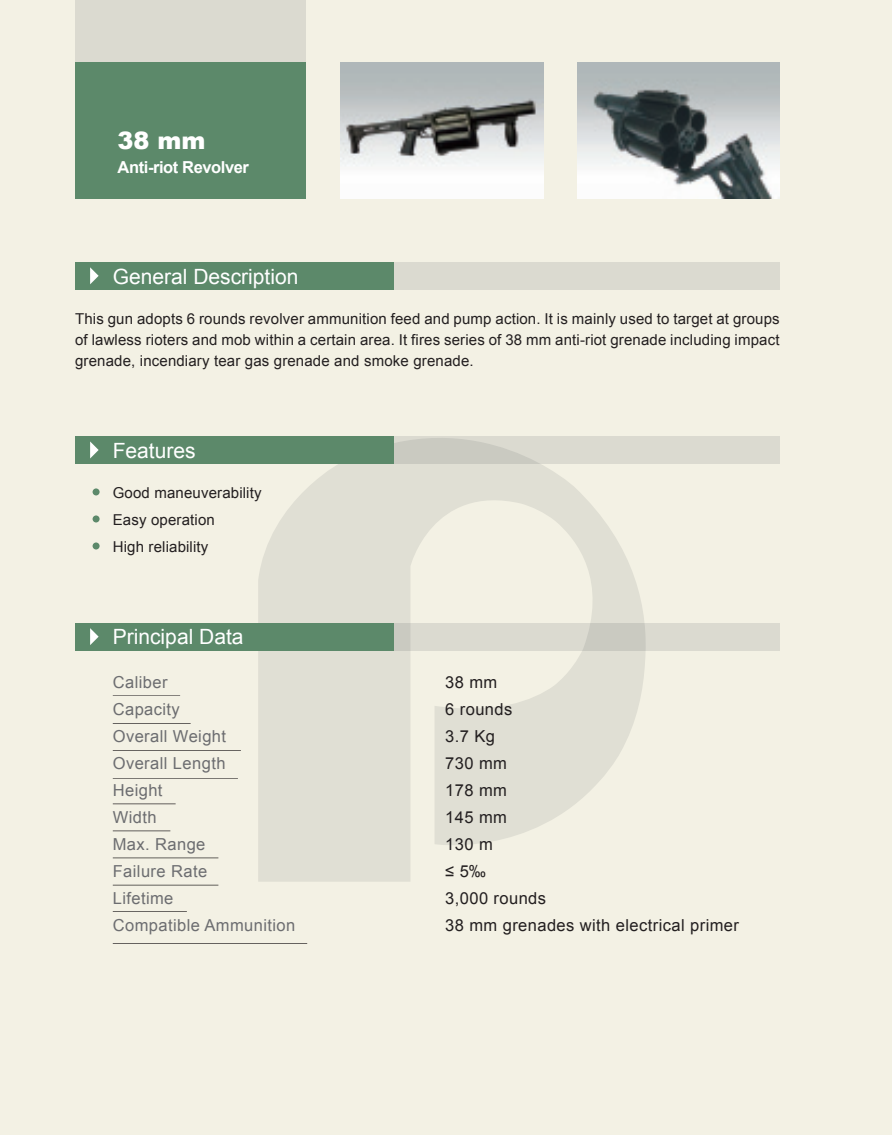
<style>
.page{position:relative;width:892px;height:1135px;background:#fff}
.page>*{position:absolute;margin:0;border:0;box-sizing:border-box;transform-origin:0 0}
.t1{font:900 24px "Arial";color:#fff}
.t2{font:21px "Arial";color:#fff}
.t3{font:16.5px/27px "Arial";letter-spacing:.025em;color:#6c6d70}
.t4{font:16.5px/27px "Arial";letter-spacing:.025em;color:#231f20}
.t5{font:700 16.5px "Arial";letter-spacing:-.025em;color:#fff}
.t6{font:15px/21px "Arial";letter-spacing:.01em;color:#231f20;text-align:justify}
</style>
<div class="page">
<div style="left:0;top:0;width:891px;height:1134px;background:#f3f1e4"></div>
<svg style="left:258px;top:463px;width:387px;height:418px;fill:#e0dfd4"></svg>
<div style="left:75px;top:0;width:230px;height:104px;background:#dbdad0"></div>
<div style="left:75px;top:62px;width:230px;height:136px;background:#5c896a"></div>
<svg style="left:394px;top:623px;width:385px;height:27px;fill:#dbdad0"></svg>
<div style="left:75px;top:623px;width:319px;height:27px;background:#5c896a"></div>
<svg style="left:90px;top:628px;width:9px;height:17px"></svg>
<div style="left:276px;top:262px;width:503px;height:27px;background:#dbdad0"></div>
<div style="left:75px;top:262px;width:319px;height:27px;background:#5c896a"></div>
<svg style="left:90px;top:267px;width:9px;height:17px"></svg>
<svg style="left:394px;top:436px;width:385px;height:27px;fill:#dbdad0"></svg>
<div style="left:75px;top:436px;width:319px;height:27px;background:#5c896a"></div>
<svg style="left:90px;top:441px;width:9px;height:17px"></svg>
<hr style="left:113px;top:695px;width:67px;height:1px;background:#231f20">
<hr style="left:113px;top:723px;width:78px;height:1px;background:#231f20">
<hr style="left:113px;top:777px;width:125px;height:1px;background:#231f20">
<hr style="left:113px;top:750px;width:128px;height:1px;background:#231f20">
<hr style="left:113px;top:803px;width:63px;height:1px;background:#231f20">
<hr style="left:113px;top:830px;width:57px;height:1px;background:#231f20">
<hr style="left:113px;top:857px;width:105px;height:1px;background:#231f20">
<hr style="left:113px;top:884px;width:105px;height:1px;background:#231f20">
<hr style="left:113px;top:910px;width:74px;height:1px;background:#231f20">
<hr style="left:113px;top:942px;width:194px;height:1px;background:#231f20">
<div style="left:93px;top:488px;width:7px;height:7px;background:#5c896a;border-radius:50%"></div>
<div style="left:93px;top:515px;width:7px;height:7px;background:#5c896a;border-radius:50%"></div>
<div style="left:93px;top:542px;width:7px;height:7px;background:#5c896a;border-radius:50%"></div>
<img style="left:341px;top:62px;width:202px;height:136px">
<img style="left:577px;top:62px;width:202px;height:136px">
<p class="t1" style="left:118px;top:123px;width:90px">38 mm</p>
<p class="t5" style="left:118px;top:156px;width:133px">Anti-riot Revolver</p>
<p class="t2" style="left:113px;top:262px;width:187px">General Description</p>
<p class="t6" style="left:75px;top:308px;width:706px">This gun adopts 6 rounds revolver ammunition feed and pump action. It is mainly used to target at groups of lawless rioters and mob within a certain area. It fires series of 38 mm anti-riot grenade including impact grenade, incendiary tear gas grenade and smoke grenade.</p>
<p class="t2" style="left:113px;top:436px;width:84px">Features</p>
<p class="t6" style="left:113px;top:479px;width:150px;line-height:27px;text-align:left">Good maneuverability<br>Easy operation<br>High reliability</p>
<p class="t2" style="left:113px;top:623px;width:132px">Principal Data</p>
<p class="t3" style="left:113px;top:668px;width:184px">Caliber<br>Capacity<br>Overall Weight<br>Overall Length<br>Height<br>Width<br>Max. Range<br>Failure Rate<br>Lifetime<br>Compatible Ammunition</p>
<p class="t4" style="left:445px;top:668px;width:295px">38 mm<br>6 rounds<br>3.7 Kg<br>730 mm<br>178 mm<br>145 mm<br>130 m<br>≤ 5‰<br>3,000 rounds<br>38 mm grenades with electrical primer</p>
</div>
